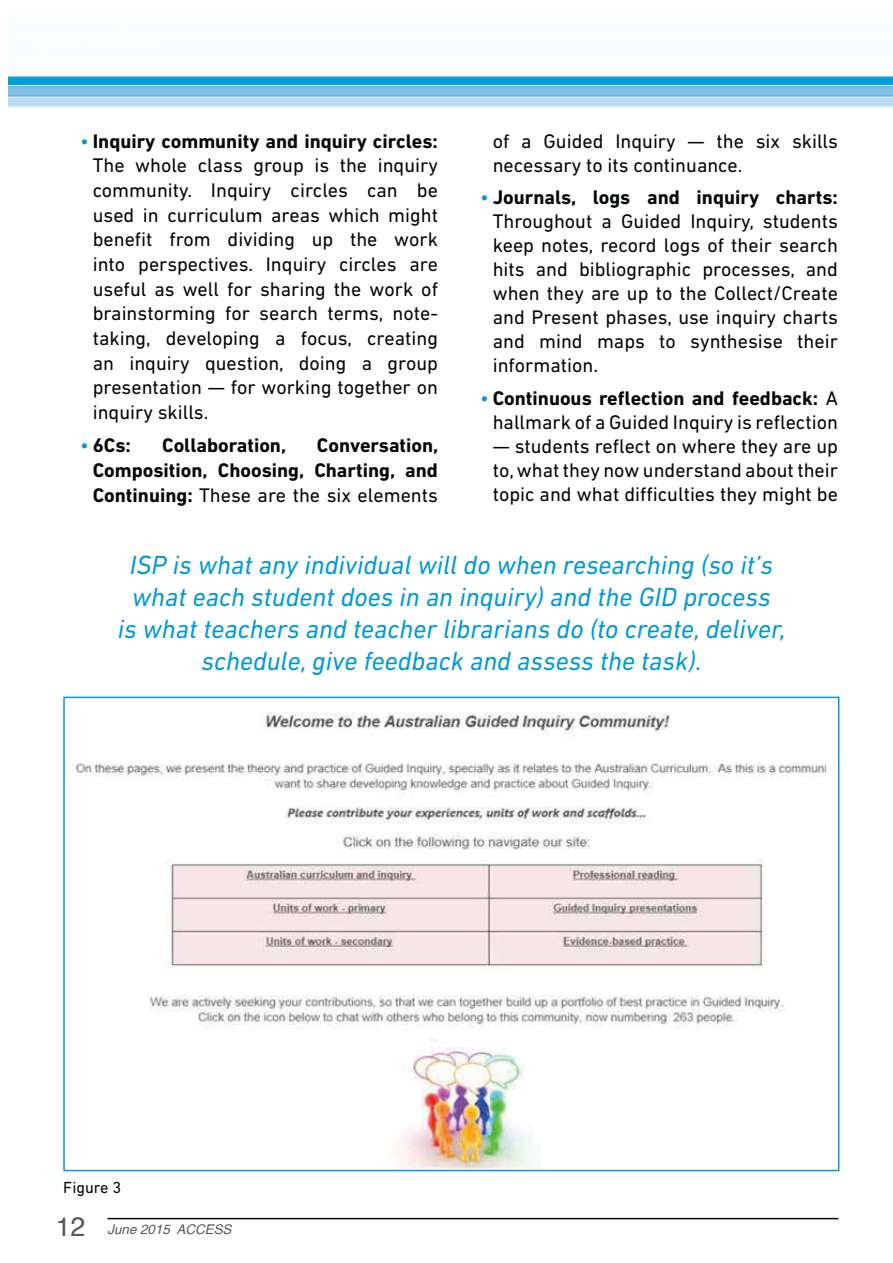
<style>
.page{position:relative;width:893px;height:1263px;background:#fff}
.page>*{position:absolute;margin:0;border:0;box-sizing:border-box;transform-origin:0 0}
.t1{font:italic 26.7px/32.1px "DIN Next LT Pro";color:#0099d7;text-align:center}
.t2{font:20.1px/24.8px "DIN Next LT Pro";color:#030806;text-align:justify}
.t3{font:700 20.1px/24.8px "DIN Next LT Pro";color:#030806;text-align:justify}
.t4{font:16.35px "DIN Next LT Pro";color:#030806}
.t5{font:italic 13.35px "Helvetica";color:#57585a}
.s1{color:#0099d7}
.s2{font-weight:700}
.s3{font-weight:400;color:#0099d7}
.s4{font-weight:400}
.s5{font-style:normal;font-size:26.7px}
</style>
<div class="page">
<hr style="left:107px;top:1218px;width:731px;height:1px;background:#030806">
<img style="left:9px;top:76px;width:884px;height:32px">
<img style="left:72px;top:712px;width:760px;height:457px">
<p class="t2" style="left:93px;top:128px;width:347px;text-indent:-13px"><span class="s1">•</span> <span class="s2">Inquiry community and inquiry circles:<br></span>The whole class group is the inquiry community. Inquiry circles can be used in curriculum areas which might benefit from dividing up the work into perspectives. Inquiry circles are useful as well for sharing the work of brainstorming for search terms, note&shy;taking, developing a focus, creating an inquiry question, doing a group presentation — for working together on inquiry skills.</p>
<p class="t3" style="left:80px;top:433px;width:52px"><span class="s3">•</span> 6Cs:</p>
<p class="t3" style="left:162px;top:433px;width:125px">Collaboration,</p>
<p class="t3" style="left:93px;top:433px;width:347px;text-indent:224px">Conversation, Composition, Choosing, Charting, and Continuing: <span class="s4">These are the six elements</span></p>
<p class="t2" style="left:493px;top:128px;width:347px;line-height:24px">of a Guided Inquiry — the six skills necessary to its continuance.</p>
<p class="t2" style="left:493px;top:185px;width:347px;line-height:24px;text-indent:-13px"><span class="s1">•</span> <span class="s2">Journals, logs and inquiry charts:<br></span>Throughout a Guided Inquiry, students keep notes, record logs of their search hits and bibliographic processes, and when they are up to the Collect/Create and Present phases, use inquiry charts and mind maps to synthesise their information.</p>
<p class="t2" style="left:480px;top:386px;width:359px;line-height:24px;text-align:right"><span class="s1">•</span> <span class="s2">Continuous reflection and feedback:</span> A hallmark of a Guided Inquiry is reflection</p>
<p class="t2" style="left:493px;top:434px;width:347px;line-height:24px">— students reflect on where they are up to, what they now understand about their topic and what difficulties they might be</p>
<h1 class="t1" style="left:118px;top:551px;width:669px">ISP is what any individual will do when researching (so it’s what each student does in an inquiry) and the GID process<br>is what teachers and teacher librarians do (to create, deliver, schedule, give feedback and assess the task).</h1>
<p class="t4" style="left:63px;top:1178px;width:60px">Figure 3</p>
<p class="t5" style="left:56px;top:1224px;width:177px"><span class="s5">12</span> June 2015 ACCESS</p>
</div>
